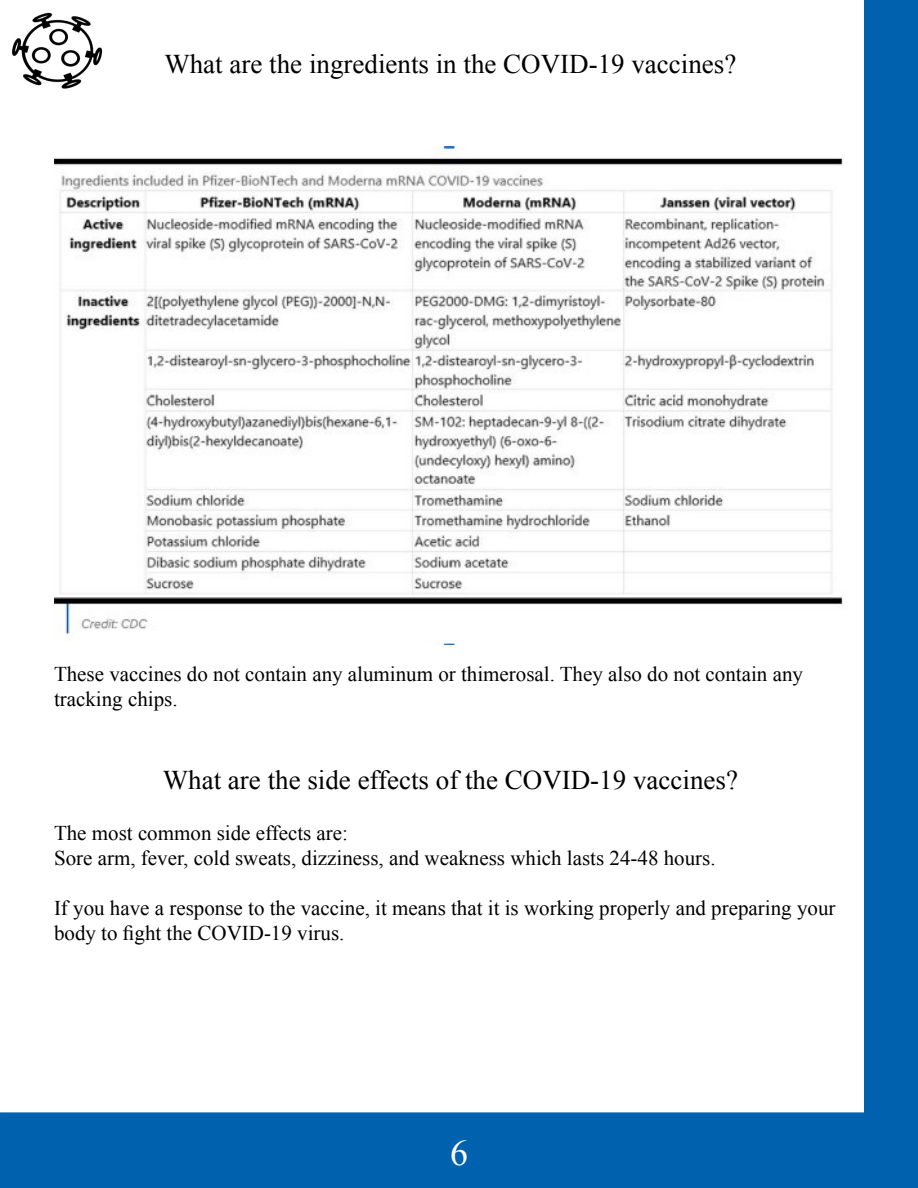
<style>
.page{position:relative;width:918px;height:1188px;background:#fff}
.page>*{position:absolute;margin:0;border:0;box-sizing:border-box;transform-origin:0 0}
.t1{font:36px "Times New Roman";color:#fff}
.t2{font:27px "Times New Roman";color:#000}
.t3{font:21px/25.2px "Times New Roman";color:#000}
</style>
<div class="page">
<div style="left:864px;top:0;width:54px;height:1188px;background:#0061af"></div>
<div style="left:0;top:1112px;width:918px;height:76px;background:#0061af;border:2px solid #0061af"></div>
<img style="left:11px;top:12px;width:92px;height:77px">
<img style="left:54px;top:147px;width:789px;height:497px">
<p class="t2" style="left:164px;top:46px;width:574px">What are the ingredients in the COVID-19 vaccines?</p>
<p class="t3" style="left:54px;top:661px;width:751px">These vaccines do not contain any aluminum or thimerosal. They also do not contain any tracking chips.</p>
<p class="t2" style="left:163px;top:762px;width:577px">What are the side effects of the COVID-19 vaccines?</p>
<p class="t3" style="left:54px;top:820px;width:663px">The most common side effects are:<br>Sore arm, fever, cold sweats, dizziness, and weakness which lasts 24-48 hours.</p>
<p class="t3" style="left:54px;top:895px;width:783px">If you have a response to the vaccine, it means that it is working properly and preparing your body to fight the COVID-19 virus.</p>
<h1 class="t1" style="left:450px;top:1129px;width:19px">6</h1>
</div>
